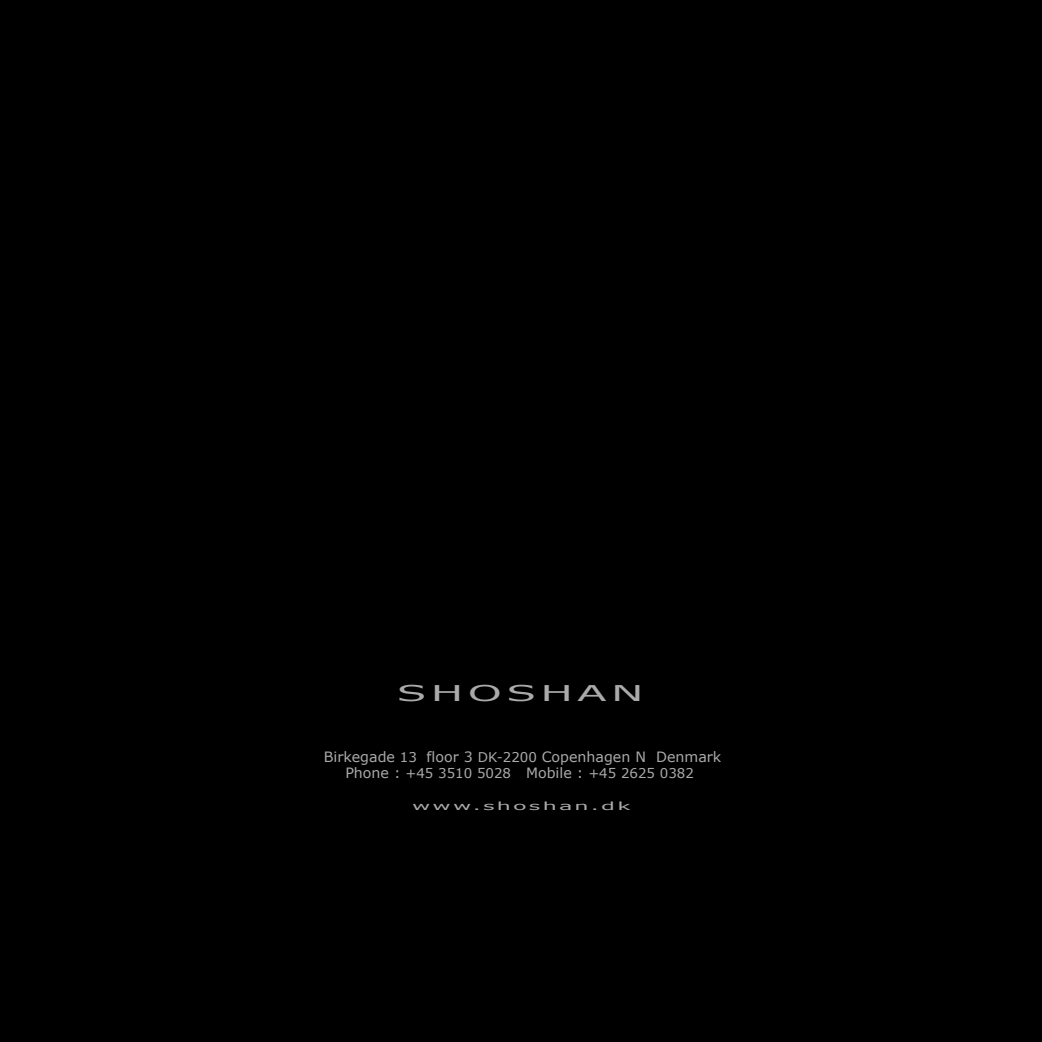
<style>
.page{position:relative;width:1042px;height:1042px;background:#000}
.page>*{position:absolute;margin:0;border:0;box-sizing:border-box;transform-origin:0 0}
.t1{font:21.7px "Verdana";letter-spacing:.1em;color:#aaa;scale:2 1}
.t2{font:14.17px "Verdana";color:#aaa}
.t3{font:13.47px "Verdana";color:#aaa}
.t4{font:11.2px "Verdana";letter-spacing:.1em;color:#aaa;scale:2 1}
.s1{font-size:13.47px}
.s2{font-size:14.17px}
</style>
<div class="page">
<h1 class="t1" style="left:397px;top:679px;width:125px">SHOSHAN</h1>
<p class="t2" style="left:324px;top:748px;width:399px">Birkegade <span class="s1">13</span> floor 3 <span class="s1">DK-2200</span> Copenhagen N Denmark</p>
<p class="t3" style="left:345px;top:764px;width:350px"><span class="s2">Phone :</span> +45 3510 5028 <span class="s2">Mobile :</span> +45 2625 0382</p>
<p class="t4" style="left:412px;top:798px;width:111px">www.shoshan.dk</p>
</div>
